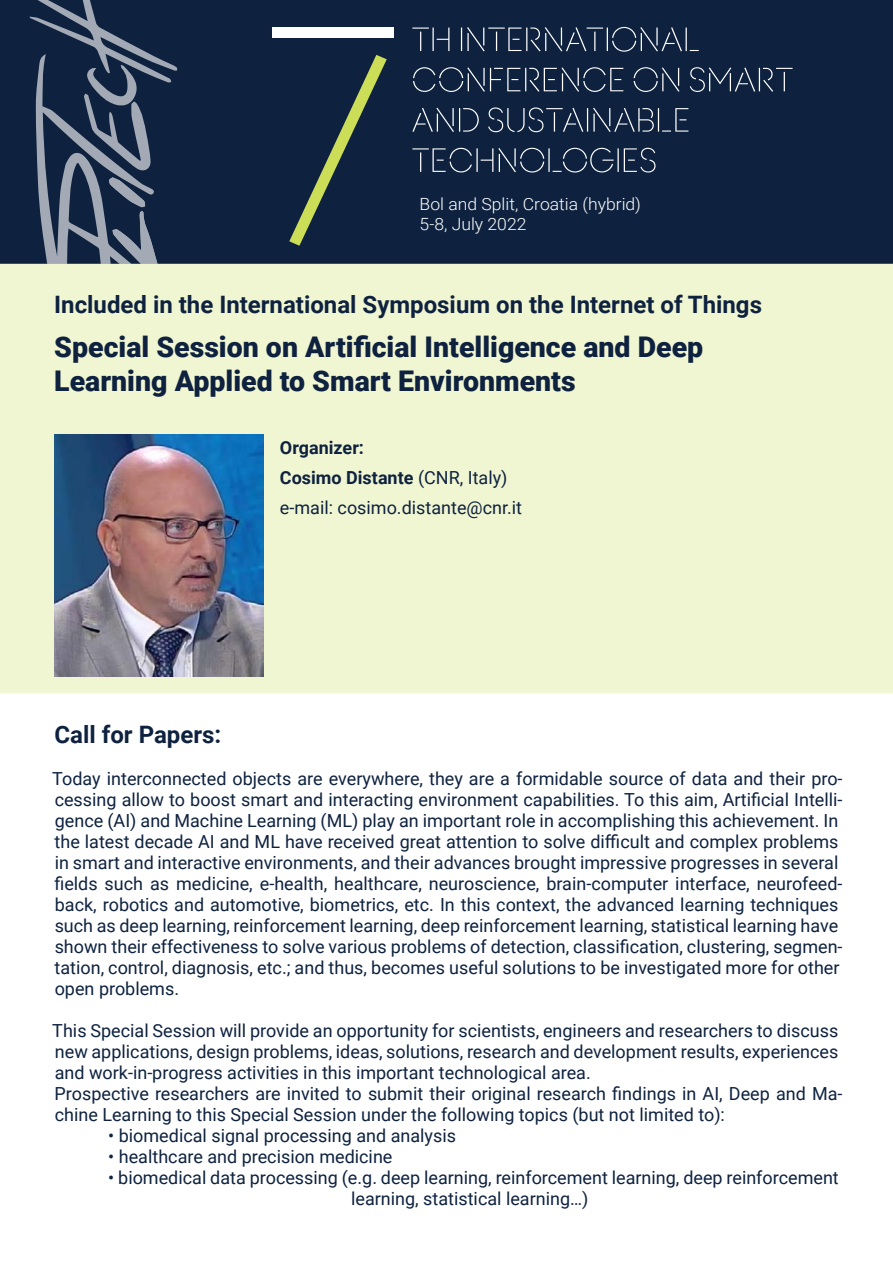
<style>
.page{position:relative;width:893px;height:1263px;background:#fff}
.page>*{position:absolute;margin:0;border:0;box-sizing:border-box;transform-origin:0 0}
.t1{font:900 28.5px/34.2px "Roboto";color:#0e223f}
.t2{font:700 24px "Roboto";color:#0e223f}
.t3{font:18px/21px "Roboto";color:#0e223f}
.t4{font:300 16.8px/20.1px "Roboto";color:#fff;scale:1.04 1}
.s1{font-weight:700}
</style>
<div class="page">
<div style="left:0;top:0;width:893px;height:263px;background:#0e223f"></div>
<svg style="left:29px;top:0;width:148px;height:263px"></svg>
<div style="left:0;top:263px;width:893px;height:429px;background:#f1f6d2"></div>
<div style="left:272px;top:27px;width:122px;height:10px;background:#fff"></div>
<svg style="left:289px;top:55px;width:98px;height:191px"></svg>
<svg style="left:412px;top:27px;width:380px;height:145px"></svg>
<img style="left:54px;top:435px;width:209px;height:241px">
<p class="t4" style="left:420px;top:193px;width:214px">Bol and Split, Croatia (hybrid)<br>5-8, July 2022</p>
<h2 class="t2" style="left:54px;top:288px;width:709px">Included in the International Symposium on the Internet of Things</h2>
<h1 class="t1" style="left:54px;top:329px;width:650px">Special Session on Artificial Intelligence and Deep<br>Learning Applied to Smart Environments</h1>
<p class="t3" style="left:280px;top:432px;width:244px;line-height:30px"><span class="s1">Organizer:<br>Cosimo Distante</span> (CNR, Italy) e-mail: cosimo.distante@cnr.it</p>
<h2 class="t2" style="left:55px;top:717px;width:168px">Call for Papers:</h2>
<p class="t3" style="left:52px;top:767px;width:792px">Today interconnected objects are everywhere, they are a formidable source of data and their pro&shy;cessing allow to boost smart and interacting environment capabilities. To this aim, Artificial Intelli&shy;gence (AI) and Machine Learning (ML) play an important role in accomplishing this achievement. In the latest decade AI and ML have received great attention to solve difficult and complex problems in smart and interactive environments, and their advances brought impressive progresses in several fields such as medicine, e-health, healthcare, neuroscience, brain-computer interface, neurofeed&shy;back, robotics and automotive, biometrics, etc. In this context, the advanced learning techniques such as deep learning, reinforcement learning, deep reinforcement learning, statistical learning have shown their effectiveness to solve various problems of detection, classification, clustering, segmen&shy;tation, control, diagnosis, etc.; and thus, becomes useful solutions to be investigated more for other open problems.</p>
<p class="t3" style="left:52px;top:1019px;width:792px">This Special Session will provide an opportunity for scientists, engineers and researchers to discuss new applications, design problems, ideas, solutions, research and development results, experiences and work-in-progress activities in this important technological area.<br>Prospective researchers are invited to submit their original research findings in AI, Deep and Ma&shy;chine Learning to this Special Session under the following topics (but not limited to):</p>
<p class="t3" style="left:108px;top:1124px;width:349px">• biomedical signal processing and analysis</p>
<p class="t3" style="left:108px;top:1145px;width:286px">• healthcare and precision medicine</p>
<p class="t3" style="left:108px;top:1166px;width:732px;text-align:center">• biomedical data processing (e.g. deep learning, reinforcement learning, deep reinforcement learning, statistical learning…)</p>
</div>
